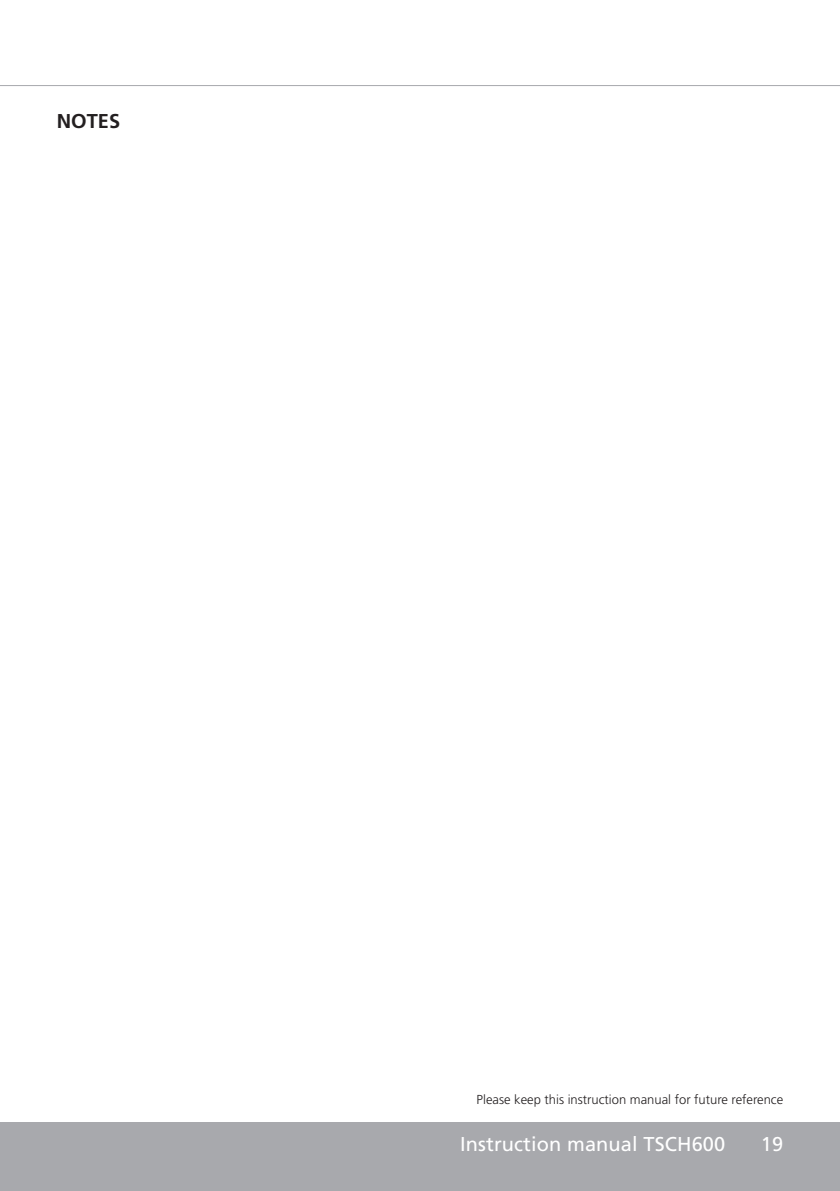
<style>
.page{position:relative;width:840px;height:1191px;background:#fff}
.page>*{position:absolute;margin:0;border:0;box-sizing:border-box;transform-origin:0 0}
.t1{font:20px "Frutiger";letter-spacing:.005em;color:#fff}
.Main_heading{font:700 20px "Frutiger";color:#231f20}
.t2{font:300 13px "Frutiger";color:#231f20}
</style>
<div class="page">
<div style="left:0;top:1123px;width:839px;height:68px;background:#a8a9ad"></div>
<hr style="left:0;top:85px;width:839px;height:1px;background:#a8a9ad">
<p class="Main_heading" style="left:57px;top:110px;width:65px">NOTES</p>
<p class="t2" style="left:476px;top:1092px;width:308px">Please keep this instruction manual for future reference</p>
<h1 class="t1" style="left:760px;top:1132px;width:24px">19</h1>
<h1 class="t1" style="left:460px;top:1132px;width:266px">Instruction manual TSCH600</h1>
</div>
